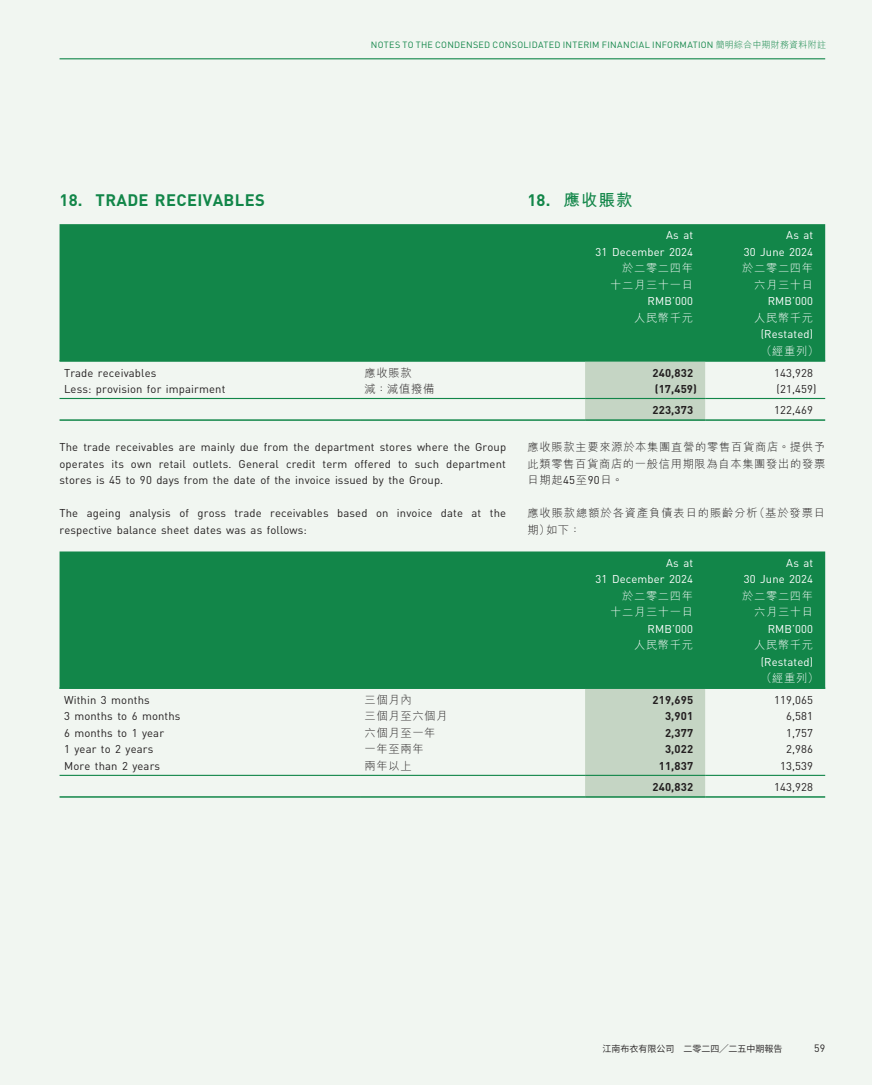
<style>
.page{position:relative;width:872px;height:1085px;background:#fff}
.page>*{position:absolute;margin:0;border:0;box-sizing:border-box;transform-origin:0 0}
._03_H1{font:700 16.5px "DIN Pro";letter-spacing:.02em;color:#128649}
._03_H1-2{font:700 16.5px "M Hei HK";color:#128649}
._01_Body_Text{font:11.25px/16.5px "DIN Pro";letter-spacing:.01em;color:#231f20;text-align:justify}
._15_Table_Stub{font:11.25px "DIN Pro";letter-spacing:.01em;color:#231f20}
._01_Body_Text-2{font:11.25px/16.5px "DIN Pro";letter-spacing:.01em;color:#fff;text-align:right}
._01_Body_Text-3{font:300 11.25px/16.5px "M Hei HK";letter-spacing:.065em;color:#231f20;text-align:justify}
._01_Body_Text-4{font:300 11.25px/16.5px "M Hei HK";letter-spacing:.06em;color:#fff;text-align:right}
._01_Body_Text-5{font:700 11.25px "DIN Pro";letter-spacing:.01em;color:#231f20}
._15_Table_Stub-2{font:300 11.25px "M Hei HK";letter-spacing:.06em;color:#231f20}
.t1{font:10.5px "DIN Pro";color:#231f20}
.t2{font:9px "DIN Pro";letter-spacing:.03em;color:#128649}
.t3{font:9px "Source Han Sans CN";color:#231f20}
.s1{font-family:"M Hei HK";font-weight:300}
.s2{font-family:"DIN Pro"}
.s3{font-family:"DIN Pro";font-weight:400}
</style>
<div class="page">
<div style="left:0;top:0;width:872px;height:1084px;background:#f1f6f1"></div>
<hr style="left:60px;top:58px;width:765px;height:1px;background:#128649">
<div style="left:60px;top:224px;width:765px;height:136px;background:#128649"></div>
<div style="left:585px;top:361px;width:120px;height:58px;background:#c5d5c4"></div>
<hr style="left:60px;top:360px;width:300px;height:1px;background:#128649">
<hr style="left:360px;top:360px;width:225px;height:1px;background:#128649">
<hr style="left:585px;top:360px;width:120px;height:1px;background:#128649">
<hr style="left:705px;top:360px;width:120px;height:1px;background:#128649">
<hr style="left:60px;top:398px;width:300px;height:1px;background:#128649">
<hr style="left:360px;top:398px;width:225px;height:1px;background:#128649">
<hr style="left:585px;top:398px;width:120px;height:1px;background:#128649">
<hr style="left:705px;top:398px;width:120px;height:1px;background:#128649">
<hr style="left:60px;top:419px;width:300px;height:2px;background:#128649">
<hr style="left:360px;top:419px;width:225px;height:2px;background:#128649">
<hr style="left:585px;top:419px;width:120px;height:2px;background:#128649">
<hr style="left:705px;top:419px;width:120px;height:2px;background:#128649">
<div style="left:60px;top:551px;width:765px;height:136px;background:#128649"></div>
<div style="left:585px;top:688px;width:120px;height:108px;background:#c5d5c4"></div>
<hr style="left:60px;top:687px;width:300px;height:1px;background:#128649">
<hr style="left:360px;top:687px;width:225px;height:1px;background:#128649">
<hr style="left:585px;top:687px;width:120px;height:1px;background:#128649">
<hr style="left:705px;top:687px;width:120px;height:1px;background:#128649">
<hr style="left:60px;top:774px;width:300px;height:1px;background:#128649">
<hr style="left:360px;top:774px;width:225px;height:1px;background:#128649">
<hr style="left:585px;top:774px;width:120px;height:1px;background:#128649">
<hr style="left:705px;top:774px;width:120px;height:1px;background:#128649">
<hr style="left:60px;top:796px;width:300px;height:1px;background:#128649">
<hr style="left:360px;top:796px;width:225px;height:1px;background:#128649">
<hr style="left:585px;top:796px;width:120px;height:1px;background:#128649">
<hr style="left:705px;top:796px;width:120px;height:1px;background:#128649">
<p class="_03_H1" style="left:60px;top:189px;width:207px">18. TRADE RECEIVABLES</p>
<p class="t2" style="left:371px;top:39px;width:457px">NOTES TO THE CONDENSED CONSOLIDATED INTERIM FINANCIAL INFORMATION <span class="s1">簡明綜合中期財務資料附註</span></p>
<p class="_03_H1-2" style="left:527px;top:188px;width:107px"><span class="s2">18.</span> 應收賬款</p>
<p class="_01_Body_Text-2" style="left:595px;top:226px;width:99px">As at<br>31 December 2024</p>
<p class="_01_Body_Text-2" style="left:743px;top:226px;width:71px">As at<br>30 June 2024</p>
<p class="_01_Body_Text-4" style="left:610px;top:259px;width:84px">於二零二四年十二月三十一日</p>
<p class="_01_Body_Text-4" style="left:742px;top:259px;width:73px">於二零二四年六月三十日</p>
<p class="_01_Body_Text-2" style="left:647px;top:292px;width:47px">RMB’000</p>
<p class="_01_Body_Text-2" style="left:767px;top:292px;width:47px">RMB’000</p>
<p class="_01_Body_Text-4" style="left:634px;top:309px;width:61px">人民幣千元</p>
<p class="_01_Body_Text-4" style="left:754px;top:309px;width:61px">人民幣千元</p>
<p class="_01_Body_Text-2" style="left:761px;top:325px;width:54px">(Restated)</p>
<p class="_01_Body_Text-4" style="left:761px;top:342px;width:59px">（經重列）</p>
<p class="_15_Table_Stub" style="left:64px;top:365px;width:94px">Trade receivables</p>
<p class="_15_Table_Stub-2" style="left:364px;top:364px;width:49px">應收賬款</p>
<p class="_01_Body_Text-5" style="left:652px;top:365px;width:42px">240,832</p>
<p class="_01_Body_Text" style="left:774px;top:364px;width:41px">143,928</p>
<p class="_15_Table_Stub" style="left:64px;top:381px;width:163px">Less: provision for impairment</p>
<p class="_15_Table_Stub-2" style="left:364px;top:381px;width:71px">減：減值撥備</p>
<p class="_01_Body_Text-5" style="left:655px;top:381px;width:44px">(17,459)</p>
<p class="_01_Body_Text" style="left:776px;top:380px;width:41px">(21,459)</p>
<p class="_01_Body_Text-5" style="left:652px;top:402px;width:42px">223,373</p>
<p class="_01_Body_Text" style="left:774px;top:401px;width:41px">122,469</p>
<p class="_01_Body_Text" style="left:60px;top:438px;width:448px">The trade receivables are mainly due from the department stores where the Group operates its own retail outlets. General credit term offered to such department stores is 45 to 90 days from the date of the invoice issued by the Group.</p>
<p class="_01_Body_Text" style="left:60px;top:504px;width:448px">The ageing analysis of gross trade receivables based on invoice date at the respective balance sheet dates was as follows:</p>
<p class="_01_Body_Text-2" style="left:595px;top:553px;width:99px">As at<br>31 December 2024</p>
<p class="_01_Body_Text-2" style="left:743px;top:553px;width:71px">As at<br>30 June 2024</p>
<p class="_01_Body_Text-4" style="left:610px;top:586px;width:84px">於二零二四年十二月三十一日</p>
<p class="_01_Body_Text-4" style="left:742px;top:586px;width:73px">於二零二四年六月三十日</p>
<p class="_01_Body_Text-2" style="left:647px;top:619px;width:47px">RMB’000</p>
<p class="_01_Body_Text-2" style="left:767px;top:619px;width:47px">RMB’000</p>
<p class="_01_Body_Text-4" style="left:634px;top:636px;width:61px">人民幣千元</p>
<p class="_01_Body_Text-4" style="left:754px;top:636px;width:61px">人民幣千元</p>
<p class="_01_Body_Text-2" style="left:761px;top:652px;width:54px">(Restated)</p>
<p class="_01_Body_Text-4" style="left:761px;top:669px;width:59px">（經重列）</p>
<p class="_15_Table_Stub" style="left:64px;top:692px;width:87px">Within 3 months</p>
<p class="_15_Table_Stub-2" style="left:364px;top:691px;width:49px">三個月內</p>
<p class="_01_Body_Text-5" style="left:652px;top:692px;width:42px">219,695</p>
<p class="_01_Body_Text" style="left:774px;top:691px;width:41px">119,065</p>
<p class="_15_Table_Stub" style="left:64px;top:708px;width:118px">3 months to 6 months</p>
<p class="_15_Table_Stub-2" style="left:364px;top:708px;width:84px">三個月至六個月</p>
<p class="_01_Body_Text-5" style="left:665px;top:708px;width:30px">3,901</p>
<p class="_01_Body_Text" style="left:786px;top:707px;width:29px">6,581</p>
<p class="_15_Table_Stub" style="left:64px;top:725px;width:102px">6 months to 1 year</p>
<p class="_15_Table_Stub-2" style="left:364px;top:724px;width:73px">六個月至一年</p>
<p class="_01_Body_Text-5" style="left:665px;top:725px;width:30px">2,377</p>
<p class="_01_Body_Text" style="left:786px;top:724px;width:29px">1,757</p>
<p class="_15_Table_Stub" style="left:64px;top:741px;width:91px">1 year to 2 years</p>
<p class="_15_Table_Stub-2" style="left:364px;top:741px;width:61px">一年至兩年</p>
<p class="_01_Body_Text-5" style="left:665px;top:741px;width:30px">3,022</p>
<p class="_01_Body_Text" style="left:786px;top:740px;width:29px">2,986</p>
<p class="_15_Table_Stub" style="left:64px;top:758px;width:98px">More than 2 years</p>
<p class="_15_Table_Stub-2" style="left:364px;top:757px;width:49px">兩年以上</p>
<p class="_01_Body_Text-5" style="left:659px;top:758px;width:36px">11,837</p>
<p class="_01_Body_Text" style="left:780px;top:757px;width:35px">13,539</p>
<p class="_01_Body_Text-5" style="left:652px;top:779px;width:42px">240,832</p>
<p class="_01_Body_Text" style="left:774px;top:778px;width:41px">143,928</p>
<p class="_01_Body_Text-3" style="left:527px;top:438px;width:299px">應收賬款主要來源於本集團直營的零售百貨商店。提供予此類零售百貨商店的一般信用期限為自本集團發出的發票日期起<span class="s3">45</span>至<span class="s3">90</span>日。</p>
<p class="_01_Body_Text-3" style="left:527px;top:504px;width:299px">應收賬款總額於各資產負債表日的賬齡分析（基於發票日期）如下：</p>
<p class="t3" style="left:602px;top:1043px;width:181px">江南布衣有限公司 二零二四╱二五中期報告</p>
<p class="t1" style="left:814px;top:1040px;width:12px">59</p>
</div>
